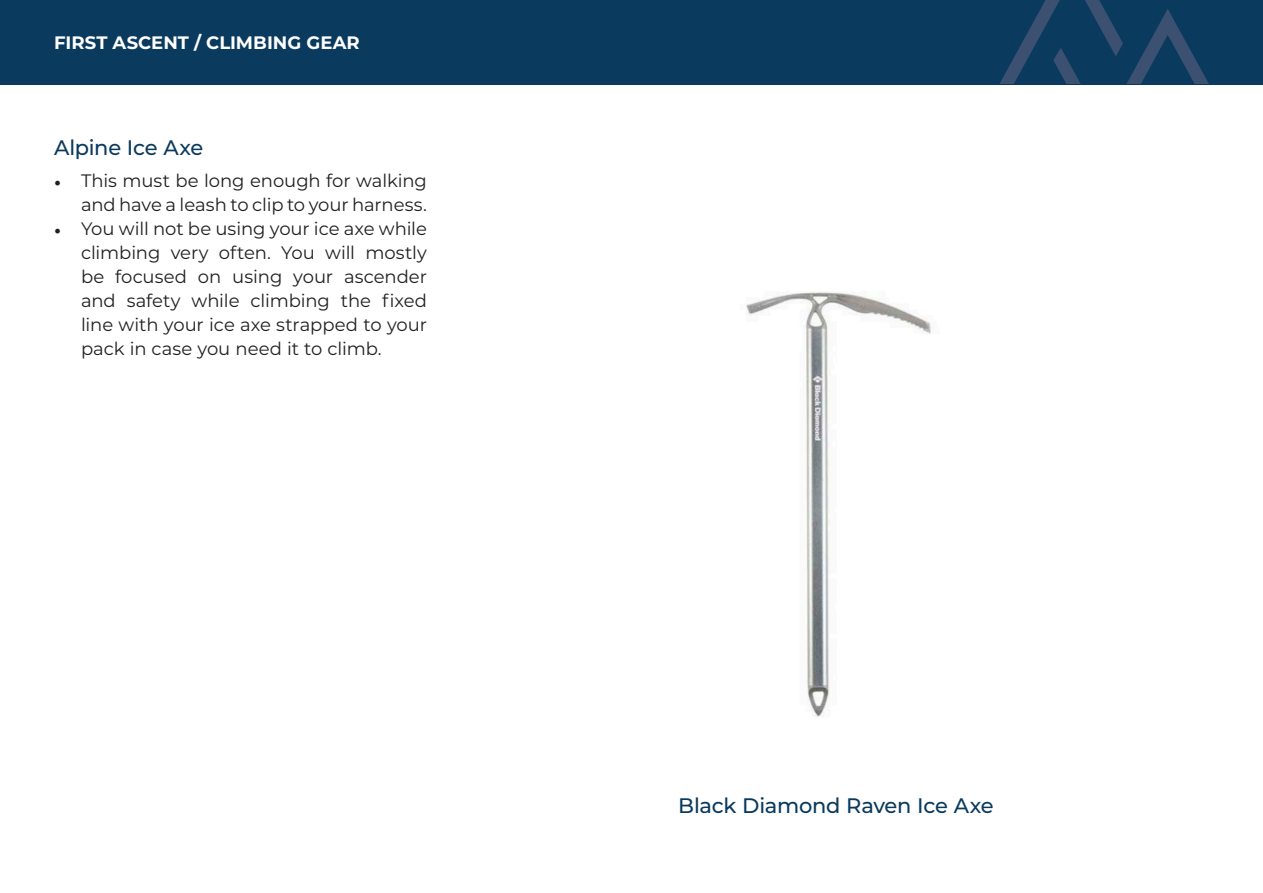
<style>
.page{position:relative;width:1263px;height:893px;background:#fff}
.page>*{position:absolute;margin:0;border:0;box-sizing:border-box;transform-origin:0 0}
.t1{font:500 21px "Montserrat";letter-spacing:-.01em;color:#0a3a5e}
.t2{font:18px/24px "Montserrat";letter-spacing:-.005em;color:#231f20;text-align:right}
.t3{font:700 18px "Montserrat";color:#fff}
.s1{font-family:"Minion Pro"}
</style>
<div class="page">
<div style="left:0;top:0;width:1263px;height:84px;background:#0a3a5e"></div>
<svg style="left:999px;top:0;width:210px;height:84px"></svg>
<img style="left:746px;top:292px;width:185px;height:425px">
<p class="t3" style="left:54px;top:30px;width:307px">FIRST ASCENT / CLIMBING GEAR</p>
<p class="t1" style="left:54px;top:133px;width:151px">Alpine Ice Axe</p>
<p class="t2" style="left:54px;top:168px;width:374px"><span class="s1">•</span> This must be long enough for walking and have a leash to clip to your harness.</p>
<p class="t2" style="left:81px;top:216px;width:347px;text-align:justify;text-indent:-27px"><span class="s1">•</span> You will not be using your ice axe while climbing very often. You will mostly be focused on using your ascender and safety while climbing the fixed line with your ice axe strapped to your pack in case you need it to climb.</p>
<p class="t1" style="left:678px;top:791px;width:317px">Black Diamond Raven Ice Axe</p>
</div>
